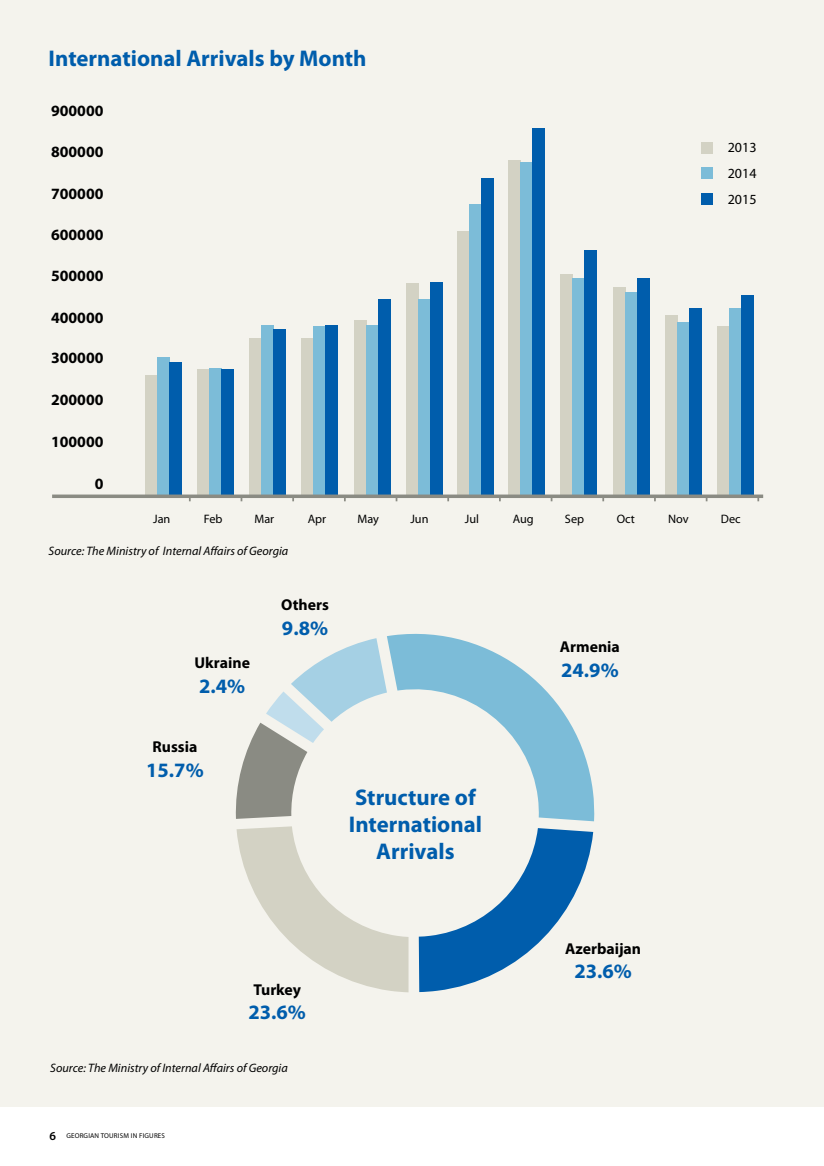
<style>
.page{position:relative;width:824px;height:1166px;background:#fff}
.page>*{position:absolute;margin:0;border:0;box-sizing:border-box;transform-origin:0 0}
.t1{font:700 22.75px/27.3px "Myriad Pro";color:#005dac;text-align:center}
.t2{font:700 20.47px "Myriad Pro";color:#005dac}
.t3{font:700 15.75px "Myriad Pro";color:#000}
.t4{font:14px/25.6px "Myriad Pro";color:#000;text-align:justify}
.t5{font:italic 12.25px "Myriad Pro";color:#000}
.t6{font:12.25px "Myriad Pro";color:#000}
.t7{font:7px "Myriad Pro";letter-spacing:.025em;color:#000}
.s1{font-weight:600;font-size:12.25px}
</style>
<div class="page">
<div style="left:0;top:0;width:823px;height:1106px;background:#f4f3ed"></div>
<div style="left:146px;top:375px;width:12px;height:121px;background:#d3d2c4"></div>
<div style="left:198px;top:369px;width:12px;height:127px;background:#d3d2c4"></div>
<div style="left:249px;top:339px;width:12px;height:157px;background:#d3d2c4"></div>
<div style="left:301px;top:338px;width:12px;height:158px;background:#d3d2c4"></div>
<div style="left:354px;top:320px;width:12px;height:176px;background:#d3d2c4"></div>
<div style="left:406px;top:284px;width:12px;height:211px;background:#d3d2c4"></div>
<div style="left:457px;top:231px;width:12px;height:265px;background:#d3d2c4"></div>
<div style="left:508px;top:160px;width:12px;height:337px;background:#d3d2c4"></div>
<div style="left:560px;top:274px;width:12px;height:223px;background:#d3d2c4"></div>
<div style="left:613px;top:287px;width:12px;height:210px;background:#d3d2c4"></div>
<div style="left:665px;top:315px;width:12px;height:182px;background:#d3d2c4"></div>
<div style="left:717px;top:326px;width:12px;height:171px;background:#d3d2c4"></div>
<div style="left:158px;top:357px;width:12px;height:139px;background:#7cbcd8"></div>
<div style="left:210px;top:369px;width:12px;height:127px;background:#7cbcd8"></div>
<div style="left:261px;top:325px;width:12px;height:171px;background:#7cbcd8"></div>
<div style="left:313px;top:326px;width:12px;height:170px;background:#7cbcd8"></div>
<div style="left:366px;top:325px;width:12px;height:172px;background:#7cbcd8"></div>
<div style="left:418px;top:299px;width:12px;height:196px;background:#7cbcd8"></div>
<div style="left:469px;top:205px;width:12px;height:292px;background:#7cbcd8"></div>
<div style="left:520px;top:162px;width:12px;height:335px;background:#7cbcd8"></div>
<div style="left:572px;top:278px;width:12px;height:219px;background:#7cbcd8"></div>
<div style="left:625px;top:293px;width:12px;height:204px;background:#7cbcd8"></div>
<div style="left:677px;top:322px;width:12px;height:175px;background:#7cbcd8"></div>
<div style="left:729px;top:308px;width:12px;height:189px;background:#7cbcd8"></div>
<div style="left:170px;top:362px;width:12px;height:134px;background:#005dac"></div>
<div style="left:222px;top:369px;width:12px;height:127px;background:#005dac"></div>
<div style="left:273px;top:329px;width:12px;height:167px;background:#005dac"></div>
<div style="left:325px;top:325px;width:12px;height:171px;background:#005dac"></div>
<div style="left:378px;top:299px;width:12px;height:198px;background:#005dac"></div>
<div style="left:430px;top:282px;width:12px;height:215px;background:#005dac"></div>
<div style="left:481px;top:178px;width:12px;height:318px;background:#005dac"></div>
<div style="left:532px;top:128px;width:12px;height:369px;background:#005dac"></div>
<div style="left:584px;top:251px;width:12px;height:246px;background:#005dac"></div>
<div style="left:637px;top:278px;width:12px;height:219px;background:#005dac"></div>
<div style="left:689px;top:308px;width:12px;height:189px;background:#005dac"></div>
<div style="left:741px;top:295px;width:12px;height:202px;background:#005dac"></div>
<svg style="left:52px;top:494px;width:711px;height:4px;background:#8c928d"></svg>
<svg style="left:189px;top:495px;width:2px;height:6px"></svg>
<svg style="left:240px;top:495px;width:2px;height:6px"></svg>
<svg style="left:292px;top:495px;width:2px;height:6px"></svg>
<svg style="left:344px;top:495px;width:2px;height:6px"></svg>
<svg style="left:395px;top:495px;width:2px;height:6px"></svg>
<svg style="left:447px;top:495px;width:2px;height:6px"></svg>
<svg style="left:550px;top:495px;width:2px;height:6px"></svg>
<svg style="left:602px;top:495px;width:2px;height:6px"></svg>
<svg style="left:705px;top:495px;width:2px;height:6px"></svg>
<svg style="left:757px;top:495px;width:2px;height:6px"></svg>
<div style="left:700px;top:142px;width:12px;height:12px;background:#d3d2c4"></div>
<div style="left:700px;top:167px;width:12px;height:12px;background:#7cbcd8"></div>
<div style="left:700px;top:193px;width:12px;height:12px;background:#005dac"></div>
<svg style="left:387px;top:633px;width:207px;height:188px"></svg>
<svg style="left:419px;top:828px;width:174px;height:164px"></svg>
<svg style="left:236px;top:826px;width:172px;height:166px"></svg>
<svg style="left:235px;top:638px;width:152px;height:181px"></svg>
<h1 class="t1" style="left:49px;top:44px;width:319px">International Arrivals by Month</h1>
<p class="t3" style="left:51px;top:100px;width:54px">900000</p>
<p class="t3" style="left:51px;top:141px;width:54px">800000</p>
<p class="t3" style="left:51px;top:183px;width:54px">700000</p>
<p class="t3" style="left:51px;top:224px;width:54px">600000</p>
<p class="t3" style="left:51px;top:265px;width:54px">500000</p>
<p class="t3" style="left:51px;top:307px;width:54px">400000</p>
<p class="t3" style="left:51px;top:347px;width:54px">300000</p>
<p class="t3" style="left:51px;top:389px;width:54px">200000</p>
<p class="t3" style="left:51px;top:431px;width:54px">100000</p>
<p class="t3" style="left:95px;top:474px;width:10px">0</p>
<p class="t4" style="left:727px;top:135px;width:30px">2013<br>2014<br>2015</p>
<p class="t6" style="left:153px;top:511px;width:19px">Jan</p>
<p class="t6" style="left:204px;top:511px;width:20px">Feb</p>
<p class="t6" style="left:254px;top:511px;width:21px">Mar</p>
<p class="t6" style="left:307px;top:511px;width:20px">Apr</p>
<p class="t6" style="left:357px;top:511px;width:23px">May</p>
<p class="t6" style="left:410px;top:511px;width:20px">Jun</p>
<p class="t6" style="left:465px;top:511px;width:16px">Jul</p>
<p class="t6" style="left:512px;top:511px;width:22px">Aug</p>
<p class="t6" style="left:565px;top:511px;width:21px">Sep</p>
<p class="t6" style="left:616px;top:511px;width:20px">Oct</p>
<p class="t6" style="left:668px;top:511px;width:22px">Nov</p>
<p class="t6" style="left:720px;top:511px;width:21px">Dec</p>
<p class="t5" style="left:49px;top:544px;width:241px">Source: The Ministry of Internal Affairs of Georgia</p>
<p class="t3" style="left:194px;top:653px;width:57px">Ukraine</p>
<p class="t2" style="left:199px;top:672px;width:48px">2.4%</p>
<p class="t3" style="left:152px;top:736px;width:46px">Russia</p>
<p class="t2" style="left:146px;top:756px;width:59px">15.7%</p>
<p class="t3" style="left:281px;top:595px;width:49px">Others</p>
<p class="t2" style="left:282px;top:615px;width:48px">9.8%</p>
<h1 class="t1" style="left:349px;top:783px;width:135px">Structure of<br>International<br>Arrivals</h1>
<p class="t3" style="left:253px;top:979px;width:49px">Turkey</p>
<p class="t2" style="left:248px;top:999px;width:59px">23.6%</p>
<p class="t5" style="left:50px;top:1060px;width:239px">Source: The Ministry of Internal Affairs of Georgia</p>
<p class="t7" style="left:50px;top:1131px;width:117px"><span class="s1">6</span> GEORGIAN TOURISM IN FIGURES</p>
<p class="t3" style="left:560px;top:637px;width:61px">Armenia</p>
<p class="t2" style="left:561px;top:657px;width:59px">24.9%</p>
<p class="t3" style="left:565px;top:938px;width:78px">Azerbaijan</p>
<p class="t2" style="left:574px;top:958px;width:59px">23.6%</p>
</div>
